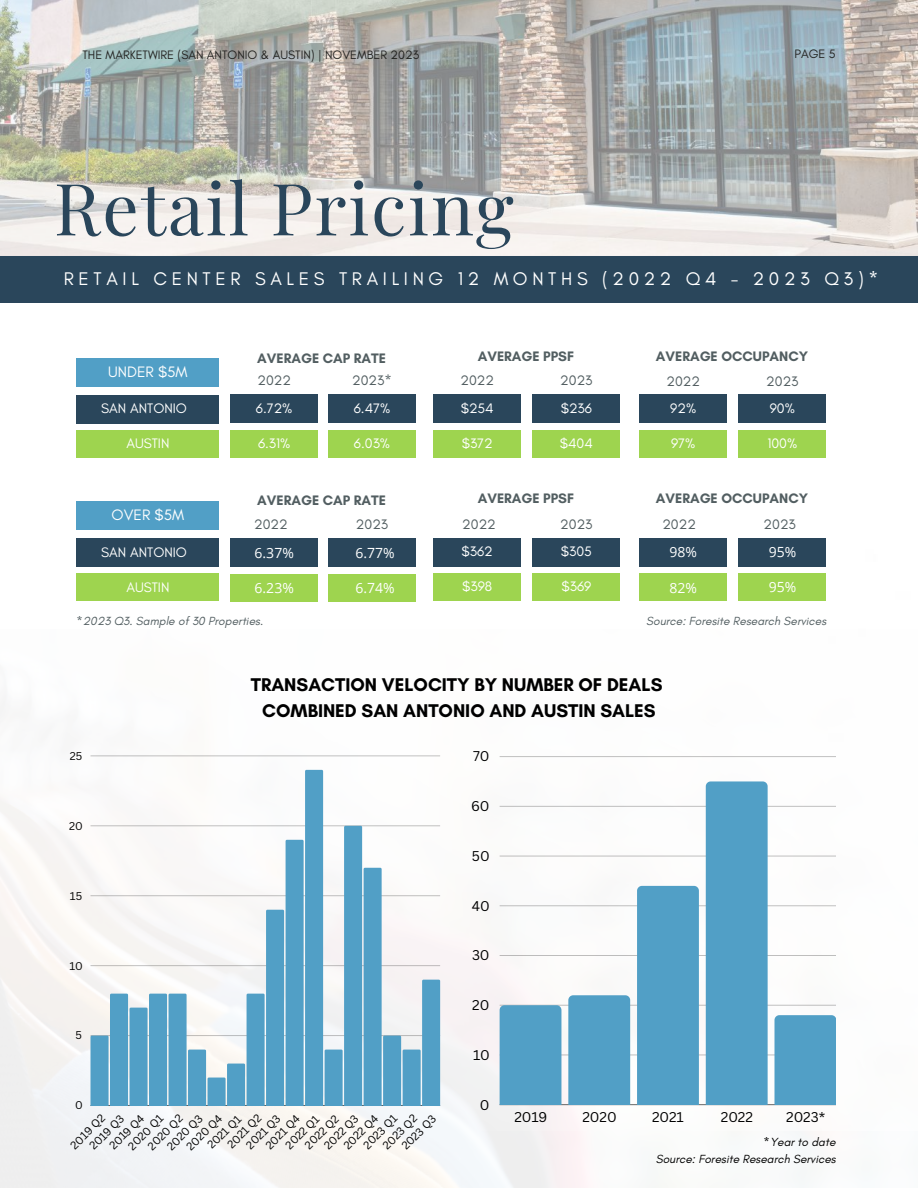
<style>
.page{position:relative;width:918px;height:1188px;background:#fff}
.page>*{position:absolute;margin:0;border:0;box-sizing:border-box;transform-origin:0 0}
.t1{font:72px "Playfair Display";letter-spacing:.025em;color:#2a465b}
.t2{font:700 18.75px/25.8px "Glacial Indifference";color:#000;text-align:center}
.t3{font:18.75px "Glacial Indifference";letter-spacing:.25em;color:#fff}
.t4{font:700 16.8px "Glacial Indifference";color:#fff}
.t5{font:15.45px "Glacial Indifference";color:#fff}
.t6{font:13.95px "Glacial Indifference";color:#fff}
.t7{font:700 13.95px "Glacial Indifference";color:#525e61}
.t8{font:13.95px "Glacial Indifference";color:#525e61}
.t9{font:13.95px "Open Sans";color:#fff}
.t10{font:13.8px "Canva Sans";color:#000}
.t11{font:12.45px "Glacial Indifference";color:#222220}
.t12{font:italic 12px "Glacial Indifference";color:#525e61}
.t13{font:italic 12px "Glacial Indifference";color:#000}
.t14{font:10.95px "Canva Sans";color:#000}
</style>
<div class="page">
<div style="left:0;top:257px;width:918px;height:46px;background:#2a465b"></div>
<hr style="left:0;top:256px;width:918px;height:1px;background:#2a465b">
<img style="left:0;top:549px;width:918px;height:582px">
<img style="left:0;top:0;width:918px;height:256px">
<div style="left:77px;top:395px;width:142px;height:28px;background:#2a465b"></div>
<div style="left:77px;top:430px;width:142px;height:27px;background:#9ed44f"></div>
<div style="left:230px;top:394px;width:88px;height:29px;background:#2a465b"></div>
<div style="left:77px;top:539px;width:142px;height:28px;background:#2a465b"></div>
<div style="left:77px;top:574px;width:142px;height:27px;background:#9ed44f"></div>
<div style="left:77px;top:502px;width:142px;height:28px;background:#519fc6"></div>
<div style="left:640px;top:538px;width:87px;height:28px;background:#2a465b"></div>
<div style="left:739px;top:538px;width:87px;height:28px;background:#2a465b"></div>
<div style="left:640px;top:574px;width:87px;height:27px;background:#9ed44f"></div>
<div style="left:739px;top:574px;width:87px;height:27px;background:#9ed44f"></div>
<div style="left:77px;top:359px;width:142px;height:28px;background:#519fc6"></div>
<div style="left:230px;top:430px;width:88px;height:27px;background:#9ed44f"></div>
<div style="left:328px;top:430px;width:88px;height:27px;background:#9ed44f"></div>
<div style="left:434px;top:430px;width:87px;height:27px;background:#9ed44f"></div>
<div style="left:533px;top:430px;width:87px;height:27px;background:#9ed44f"></div>
<div style="left:739px;top:430px;width:87px;height:27px;background:#9ed44f"></div>
<div style="left:640px;top:430px;width:87px;height:27px;background:#9ed44f"></div>
<div style="left:230px;top:538px;width:88px;height:29px;background:#2a465b"></div>
<div style="left:328px;top:538px;width:88px;height:29px;background:#2a465b"></div>
<div style="left:230px;top:574px;width:88px;height:27px;background:#9ed44f"></div>
<div style="left:328px;top:574px;width:88px;height:27px;background:#9ed44f"></div>
<div style="left:434px;top:538px;width:87px;height:28px;background:#2a465b"></div>
<div style="left:533px;top:538px;width:87px;height:28px;background:#2a465b"></div>
<div style="left:434px;top:574px;width:87px;height:27px;background:#9ed44f"></div>
<div style="left:533px;top:574px;width:87px;height:27px;background:#9ed44f"></div>
<div style="left:328px;top:394px;width:88px;height:29px;background:#2a465b"></div>
<div style="left:434px;top:394px;width:87px;height:29px;background:#2a465b"></div>
<div style="left:533px;top:394px;width:87px;height:29px;background:#2a465b"></div>
<div style="left:640px;top:394px;width:87px;height:29px;background:#2a465b"></div>
<div style="left:739px;top:394px;width:87px;height:29px;background:#2a465b"></div>
<hr style="left:91px;top:756px;width:349px;height:1px;background:#000">
<svg style="left:91px;top:770px;width:349px;height:336px"></svg>
<hr style="left:500px;top:1055px;width:336px;height:1px;background:#000">
<hr style="left:500px;top:1005px;width:336px;height:1px;background:#000">
<hr style="left:500px;top:955px;width:336px;height:1px;background:#000">
<hr style="left:500px;top:905px;width:336px;height:1px;background:#000">
<hr style="left:500px;top:856px;width:336px;height:1px;background:#000">
<hr style="left:500px;top:806px;width:336px;height:1px;background:#000">
<hr style="left:500px;top:756px;width:336px;height:1px;background:#000">
<hr style="left:500px;top:1104px;width:336px;height:1px;background:#000">
<div style="left:500px;top:1005px;width:61px;height:100px;background:#519fc6"></div>
<div style="left:568px;top:995px;width:62px;height:110px;background:#519fc6"></div>
<div style="left:637px;top:886px;width:62px;height:219px;background:#519fc6"></div>
<div style="left:706px;top:781px;width:62px;height:324px;background:#519fc6"></div>
<div style="left:775px;top:1015px;width:61px;height:90px;background:#519fc6"></div>
<p class="t11" style="left:82px;top:47px;width:338px">THE MARKETWIRE (SAN ANTONIO &amp; AUSTIN) | NOVEMBER 2023</p>
<p class="t11" style="left:794px;top:46px;width:43px">PAGE 5</p>
<h1 class="t1" style="left:54px;top:158px;width:461px">Retail Pricing</h1>
<h2 class="t3" style="left:64px;top:267px;width:816px">RETAIL CENTER SALES TRAILING 12 MONTHS (2022 Q4 - 2023 Q3)*</h2>
<h3 class="t5" style="left:108px;top:362px;width:81px">UNDER $5M</h3>
<h3 class="t4" style="left:84px;top:364px;width:126px">LESS THAN $5M</h3>
<p class="t6" style="left:101px;top:400px;width:87px">SAN ANTONIO</p>
<p class="t6" style="left:126px;top:435px;width:45px">AUSTIN</p>
<p class="t7" style="left:257px;top:349px;width:130px">AVERAGE CAP RATE</p>
<p class="t7" style="left:478px;top:347px;width:98px">AVERAGE PPSF</p>
<p class="t7" style="left:656px;top:347px;width:154px">AVERAGE OCCUPANCY</p>
<p class="t8" style="left:257px;top:372px;width:35px">2022</p>
<p class="t8" style="left:352px;top:372px;width:41px">2023*</p>
<p class="t8" style="left:460px;top:372px;width:35px">2022</p>
<p class="t8" style="left:560px;top:372px;width:34px">2023</p>
<p class="t8" style="left:666px;top:373px;width:35px">2022</p>
<p class="t8" style="left:766px;top:373px;width:34px">2023</p>
<p class="t6" style="left:369px;top:399px;width:37px">7.35%</p>
<p class="t6" style="left:461px;top:399px;width:35px">$254</p>
<p class="t6" style="left:561px;top:400px;width:33px">$236</p>
<p class="t6" style="left:670px;top:400px;width:27px">92%</p>
<p class="t6" style="left:770px;top:400px;width:27px">90%</p>
<p class="t6" style="left:256px;top:399px;width:38px">6.72%</p>
<p class="t6" style="left:258px;top:435px;width:34px">6.31%</p>
<p class="t6" style="left:354px;top:434px;width:38px">6.03%</p>
<p class="t6" style="left:462px;top:435px;width:33px">$372</p>
<p class="t6" style="left:560px;top:434px;width:35px">$404</p>
<p class="t6" style="left:671px;top:435px;width:26px">97%</p>
<p class="t6" style="left:767px;top:434px;width:31px">100%</p>
<p class="t6" style="left:354px;top:400px;width:38px">6.47%</p>
<p class="t7" style="left:257px;top:492px;width:130px">AVERAGE CAP RATE</p>
<p class="t7" style="left:478px;top:490px;width:98px">AVERAGE PPSF</p>
<p class="t7" style="left:656px;top:490px;width:154px">AVERAGE OCCUPANCY</p>
<h3 class="t5" style="left:112px;top:505px;width:74px">OVER $5M</h3>
<p class="t6" style="left:101px;top:544px;width:87px">SAN ANTONIO</p>
<p class="t6" style="left:126px;top:578px;width:45px">AUSTIN</p>
<p class="t8" style="left:254px;top:516px;width:35px">2022</p>
<p class="t8" style="left:356px;top:516px;width:34px">2023</p>
<p class="t9" style="left:255px;top:543px;width:41px">6.37%</p>
<p class="t9" style="left:355px;top:543px;width:41px">6.77%</p>
<p class="t9" style="left:255px;top:578px;width:41px">6.23%</p>
<p class="t9" style="left:355px;top:578px;width:41px">6.74%</p>
<p class="t12" style="left:77px;top:614px;width:188px">*2023 Q3. Sample of 30 Properties.</p>
<p class="t8" style="left:462px;top:516px;width:35px">2022</p>
<p class="t8" style="left:560px;top:515px;width:34px">2023</p>
<p class="t6" style="left:462px;top:543px;width:33px">$362</p>
<p class="t6" style="left:561px;top:543px;width:33px">$305</p>
<p class="t6" style="left:462px;top:578px;width:32px">$398</p>
<p class="t6" style="left:561px;top:578px;width:31px">$369</p>
<p class="t8" style="left:662px;top:516px;width:35px">2022</p>
<p class="t8" style="left:764px;top:515px;width:34px">2023</p>
<p class="t9" style="left:670px;top:543px;width:29px">98%</p>
<p class="t9" style="left:769px;top:542px;width:29px">95%</p>
<p class="t9" style="left:670px;top:578px;width:29px">82%</p>
<p class="t9" style="left:769px;top:578px;width:29px">95%</p>
<p class="t12" style="left:646px;top:614px;width:181px">Source: Foresite Research Services</p>
<p class="t14" style="left:70px;top:748px;width:14px">25</p>
<p class="t14" style="left:69px;top:818px;width:15px">20</p>
<p class="t14" style="left:70px;top:888px;width:14px">15</p>
<p class="t14" style="left:69px;top:958px;width:15px">10</p>
<p class="t14" style="left:76px;top:1028px;width:8px">5</p>
<p class="t14" style="left:75px;top:1098px;width:9px">0</p>
<h2 class="t2" style="left:251px;top:672px;width:413px">TRANSACTION VELOCITY BY NUMBER OF DEALS<br>COMBINED SAN ANTONIO AND AUSTIN SALES</h2>
<p class="t10" style="left:473px;top:747px;width:18px">70</p>
<p class="t10" style="left:471px;top:796px;width:20px">60</p>
<p class="t10" style="left:472px;top:846px;width:19px">50</p>
<p class="t10" style="left:472px;top:896px;width:19px">40</p>
<p class="t10" style="left:472px;top:946px;width:19px">30</p>
<p class="t10" style="left:472px;top:995px;width:19px">20</p>
<p class="t10" style="left:473px;top:1045px;width:18px">10</p>
<p class="t10" style="left:480px;top:1095px;width:11px">0</p>
<p class="t14" style="left:106px;top:1142px;width:45px;rotate:-45deg">2019 Q4</p>
<p class="t14" style="left:224px;top:1141px;width:44px;rotate:-45deg">2021 Q2</p>
<p class="t14" style="left:183px;top:1143px;width:47px;rotate:-45deg">2020 Q4</p>
<p class="t14" style="left:340px;top:1142px;width:45px;rotate:-45deg">2022 Q4</p>
<p class="t14" style="left:262px;top:1142px;width:45px;rotate:-45deg">2021 Q4</p>
<p class="t14" style="left:164px;top:1143px;width:46px;rotate:-45deg">2020 Q3</p>
<p class="t14" style="left:67px;top:1142px;width:45px;rotate:-45deg">2019 Q2</p>
<p class="t14" style="left:360px;top:1141px;width:44px;rotate:-45deg">2023 Q1</p>
<p class="t14" style="left:125px;top:1142px;width:46px;rotate:-45deg">2020 Q1</p>
<p class="t14" style="left:379px;top:1141px;width:45px;rotate:-45deg">2023 Q2</p>
<p class="t14" style="left:321px;top:1141px;width:45px;rotate:-45deg">2022 Q3</p>
<p class="t14" style="left:144px;top:1142px;width:46px;rotate:-45deg">2020 Q2</p>
<p class="t14" style="left:282px;top:1141px;width:44px;rotate:-45deg">2022 Q1</p>
<p class="t14" style="left:243px;top:1141px;width:44px;rotate:-45deg">2021 Q3</p>
<p class="t14" style="left:301px;top:1141px;width:44px;rotate:-45deg">2022 Q2</p>
<p class="t14" style="left:204px;top:1141px;width:44px;rotate:-45deg">2021 Q1</p>
<p class="t14" style="left:86px;top:1142px;width:45px;rotate:-45deg">2019 Q3</p>
<p class="t14" style="left:398px;top:1142px;width:45px;rotate:-45deg">2023 Q3</p>
<p class="t10" style="left:514px;top:1108px;width:34px">2019</p>
<p class="t10" style="left:582px;top:1108px;width:36px">2020</p>
<p class="t10" style="left:652px;top:1108px;width:33px">2021</p>
<p class="t10" style="left:721px;top:1108px;width:34px">2022</p>
<p class="t10" style="left:786px;top:1108px;width:41px">2023*</p>
<p class="t13" style="left:764px;top:1135px;width:73px">*Year to date</p>
<p class="t13" style="left:656px;top:1151px;width:181px">Source: Foresite Research Services</p>
</div>
